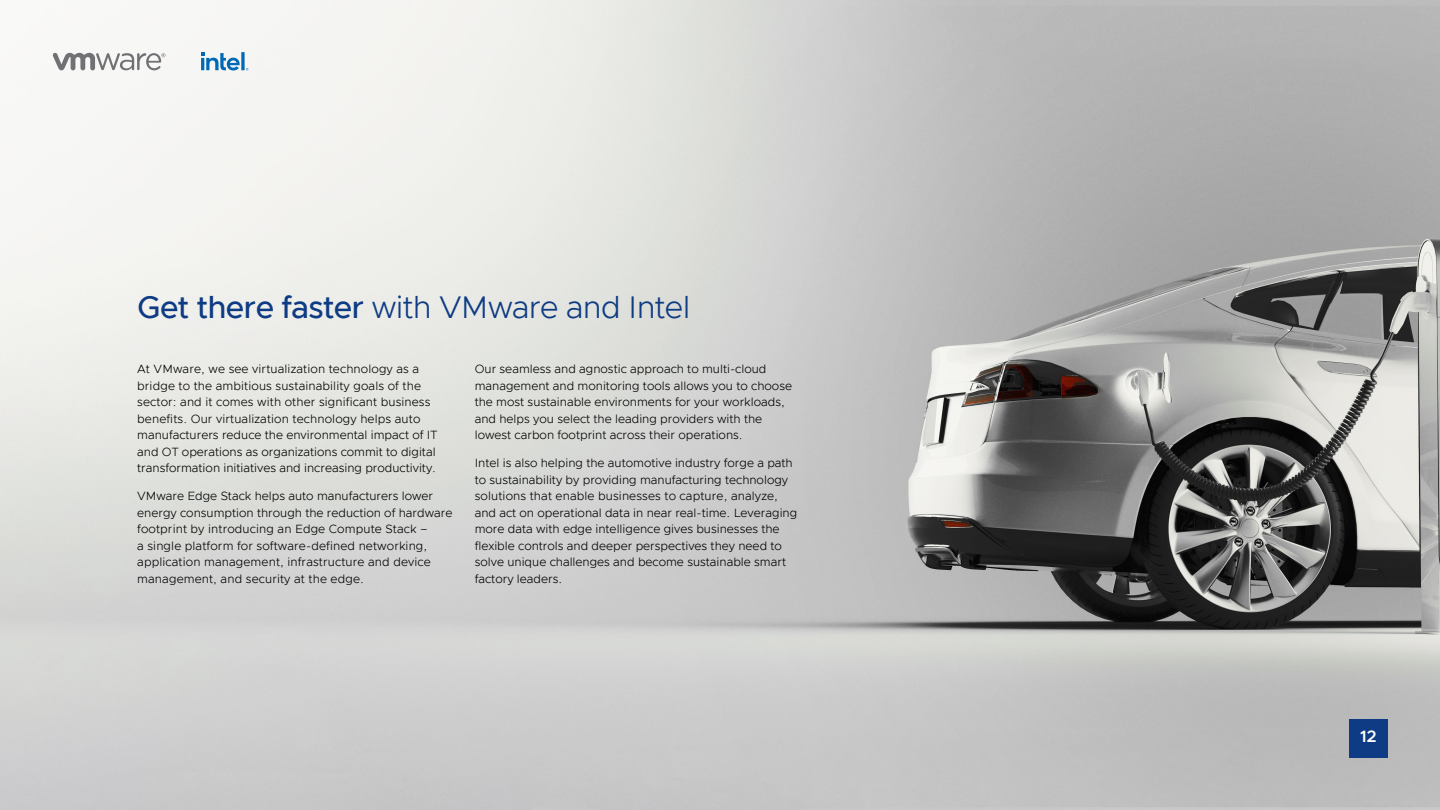
<style>
.page{position:relative;width:1440px;height:810px;background:#fff}
.page>*{position:absolute;margin:0;border:0;box-sizing:border-box;transform-origin:0 0}
.t1{font:300 31.42px "Metropolis";letter-spacing:-.02em;color:#0e3b83}
.t2{font:600 16.5px "Metropolis";color:#fff}
.t3{font:300 12px/16.5px "Metropolis";color:#000}
.s1{font-weight:500}
</style>
<div class="page">
<img style="left:0;top:0;width:1440px;height:810px">
<svg style="left:53px;top:52px;width:112px;height:18px"></svg>
<svg style="left:201px;top:52px;width:47px;height:18px"></svg>
<div style="left:1349px;top:719px;width:39px;height:39px;background:#0e3b83"></div>
<h1 class="t1" style="left:137px;top:288px;width:555px"><span class="s1">Get there faster</span> with VMware and Intel</h1>
<p class="t3" style="left:137px;top:361px;width:301px">At VMware, we see virtualization technology as a bridge to the ambitious sustainability goals of the sector: and it comes with other significant business benefits. Our virtualization technology helps auto manufacturers reduce the environmental impact of IT and OT operations as organizations commit to digital transformation initiatives and increasing productivity.</p>
<p class="t3" style="left:137px;top:488px;width:317px">VMware Edge Stack helps auto manufacturers lower energy consumption through the reduction of hardware footprint by introducing an Edge Compute Stack –<br>a single platform for software-defined networking, application management, infrastructure and device management, and security at the edge.</p>
<p class="t3" style="left:475px;top:361px;width:319px">Our seamless and agnostic approach to multi-cloud management and monitoring tools allows you to choose the most sustainable environments for your workloads, and helps you select the leading providers with the lowest carbon footprint across their operations.</p>
<p class="t3" style="left:475px;top:455px;width:324px">Intel is also helping the automotive industry forge a path to sustainability by providing manufacturing technology solutions that enable businesses to capture, analyze, and act on operational data in near real-time. Leveraging more data with edge intelligence gives businesses the flexible controls and deeper perspectives they need to solve unique challenges and become sustainable smart factory leaders.</p>
<h2 class="t2" style="left:1360px;top:726px;width:18px">12</h2>
</div>
